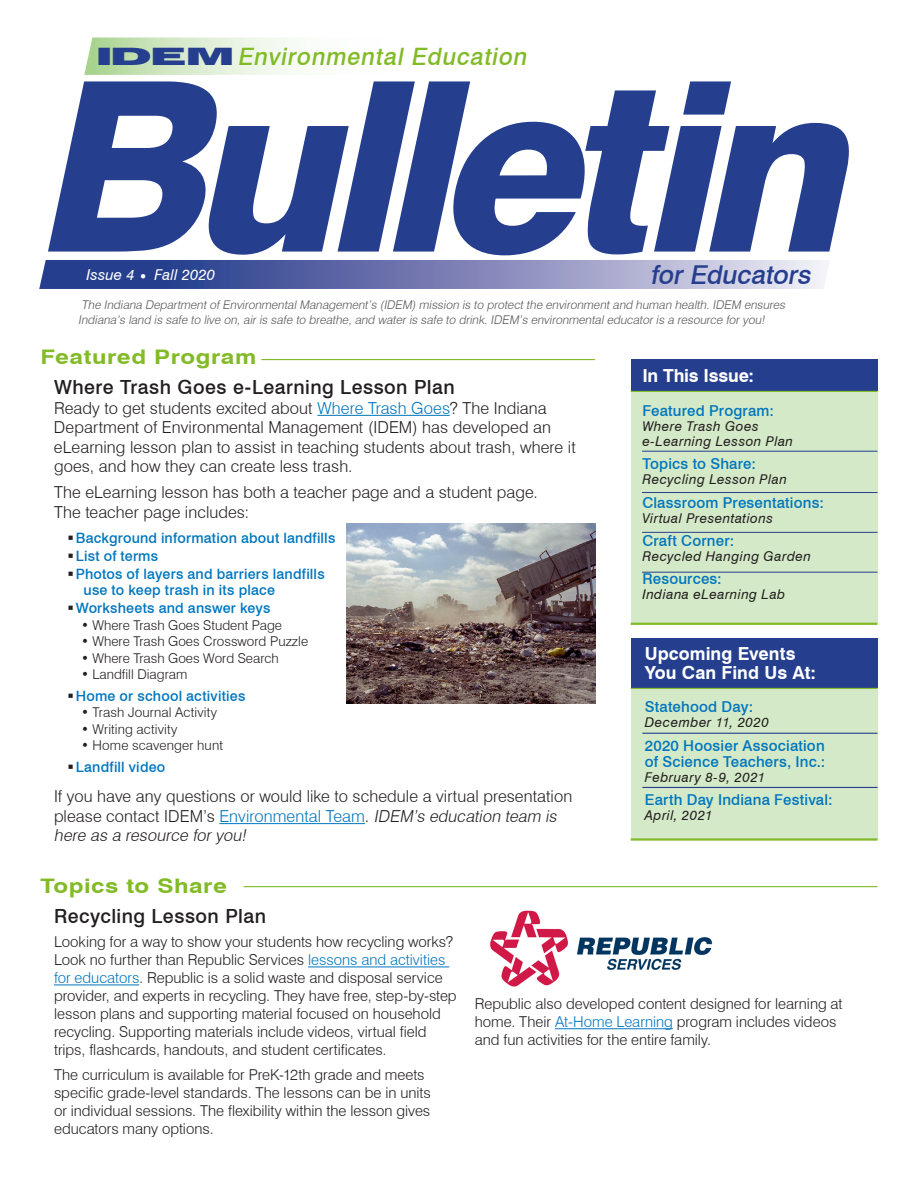
<style>
.page{position:relative;width:918px;height:1188px;background:#fff}
.page>*{position:absolute;margin:0;border:0;box-sizing:border-box;transform-origin:0 0}
.t1{font:italic 800 236.55px "Swiss 721 BT";color:#253f8e}
.t2{font:italic 500 25.95px "Swiss 721 BT";color:#253f8e}
.t3{font:italic 500 24px "Swiss 721 BT";color:#82bb27}
.t4{font:700 20.1px "Swiss 721 BT";letter-spacing:.025em;color:#82bb27;scale:1.2 1}
.t5{font:500 19.5px "Swiss 721 BT";letter-spacing:.025em;color:#231f20}
.t6{font:700 18px/18.8px "Swiss 721 BT";color:#fff}
.t7{font:300 16.5px/19.5px "Swiss 721 BT";letter-spacing:.005em;color:#231f20}
.t8{font:300 15px/18px "Swiss 721 BT";color:#231f20}
.t9{font:500 15px/16.5px "Swiss 721 BT";letter-spacing:.015em;color:#0076be}
.t10{font:italic 15px "Swiss 721 BT";letter-spacing:.005em;color:#fff}
.t11{font:500 14.25px/16.5px "Swiss 721 BT";letter-spacing:.015em;color:#0076be}
.t12{font:italic 13.5px/15px "Swiss 721 BT";letter-spacing:.035em;color:#231f20}
.t13{font:300 13.5px "Swiss 721 BT";color:#231f20}
.t14{font:italic 300 12px/14.4px "Swiss 721 BT";color:#57585a}
.s1{font-weight:900;font-style:normal;font-stretch:expanded;color:#253f8e}
.s2{color:#0076be}
.s3{color:#231f20}
.s4{font-style:italic}
</style>
<div class="page">
<svg style="left:84px;top:38px;width:210px;height:37px;background:#d7eacb"></svg>
<svg style="left:39px;top:260px;width:791px;height:29px;background:#7b84b7"></svg>
<hr style="left:317px;top:415px;width:133px;height:1px;background:#0076be">
<hr style="left:219px;top:823px;width:146px;height:1px;background:#0076be">
<hr style="left:261px;top:359px;width:334px;height:1px;background:#82bb27">
<div style="left:631px;top:677px;width:247px;height:163px;background:#d4e9c7"></div>
<div style="left:631px;top:638px;width:247px;height:50px;background:#253f8e"></div>
<hr style="left:631px;top:838px;width:247px;height:3px;background:#82bb27">
<hr style="left:642px;top:787px;width:236px;height:1px;background:#253f8e">
<hr style="left:642px;top:733px;width:236px;height:1px;background:#253f8e">
<hr style="left:631px;top:688px;width:247px;height:1px;background:#82bb27">
<div style="left:631px;top:373px;width:247px;height:250px;background:#d4e9c7"></div>
<div style="left:631px;top:359px;width:247px;height:32px;background:#253f8e"></div>
<hr style="left:631px;top:391px;width:247px;height:1px;background:#82bb27">
<hr style="left:631px;top:623px;width:247px;height:2px;background:#82bb27">
<hr style="left:642px;top:451px;width:236px;height:1px;background:#253f8e">
<hr style="left:642px;top:492px;width:236px;height:1px;background:#253f8e">
<hr style="left:642px;top:532px;width:236px;height:1px;background:#253f8e">
<hr style="left:642px;top:572px;width:236px;height:1px;background:#253f8e">
<hr style="left:244px;top:886px;width:634px;height:1px;background:#82bb27">
<hr style="left:308px;top:967px;width:141px;height:1px;background:#0076be">
<hr style="left:54px;top:985px;width:85px;height:1px;background:#0076be">
<hr style="left:555px;top:1028px;width:118px;height:1px;background:#0076be">
<img style="left:347px;top:524px;width:248px;height:179px">
<img style="left:490px;top:910px;width:223px;height:77px">
<h3 class="t3" style="left:96px;top:42px;width:437px"><span class="s1">IDE M</span> Environmental Education</h3>
<h1 class="t1" style="left:31px;top:24px;width:873px">B lletin</h1>
<p class="t10" style="left:87px;top:265px;width:130px">Issue 4 • Fall 2020</p>
<h1 class="t1" style="left:188px;top:24px;width:210px">u</h1>
<h2 class="t2" style="left:650px;top:259px;width:167px">for Educators</h2>
<p class="t14" style="left:78px;top:298px;width:711px">The Indiana DepartmentofEnvironmentalManagement’s (IDEM)mission is to protectthe environmentand human health.IDEM ensures<br>Indiana’s land is safe to live on,airis safe to breathe,and wateris safe to drink.IDEM’s environmentaleducatoris a resource foryou!</p>
<p class="t4" style="left:40px;top:345px;width:181px">Featured Program</p>
<p class="t5" style="left:54px;top:375px;width:402px">Where Trash Goes e-Learning Lesson Plan</p>
<p class="t7" style="left:54px;top:398px;width:523px">Ready to get students excited about <span class="s2">Where Trash Goes</span>? The Indiana Department of Environmental Management (IDEM) has developed an eLearning lesson plan to assist in teaching students about trash, where it goes, and how they can create less trash.</p>
<p class="t7" style="left:54px;top:483px;width:485px">The eLearning lesson has both a teacher page and a student page.<br>The teacher page includes:</p>
<p class="t11" style="left:68px;top:529px;width:269px"><span class="s3">▪</span>Background information about landfills</p>
<p class="t11" style="left:68px;top:547px;width:92px"><span class="s3">▪</span>List of terms</p>
<p class="t11" style="left:84px;top:565px;width:243px;text-indent:-16px"><span class="s3">▪</span>Photos of layers and barriers landfills use to keep trash in its place</p>
<p class="t11" style="left:68px;top:600px;width:204px"><span class="s3">▪</span>Worksheets and answer keys</p>
<p class="t13" style="left:81px;top:617px;width:202px">• Where Trash Goes Student Page</p>
<p class="t13" style="left:81px;top:633px;width:229px">• Where Trash Goes Crossword Puzzle</p>
<p class="t13" style="left:81px;top:650px;width:199px">• Where Trash Goes Word Search</p>
<p class="t13" style="left:81px;top:666px;width:108px">• Landfill Diagram</p>
<p class="t11" style="left:68px;top:687px;width:179px"><span class="s3">▪</span>Home or school activities</p>
<p class="t13" style="left:81px;top:704px;width:138px">• Trash Journal Activity</p>
<p class="t13" style="left:81px;top:721px;width:98px">• Writing activity</p>
<p class="t13" style="left:81px;top:737px;width:144px">• Home scavenger hunt</p>
<p class="t11" style="left:68px;top:758px;width:99px"><span class="s3">▪</span>Landfill video</p>
<p class="t7" style="left:54px;top:787px;width:520px">If you have any questions or would like to schedule a virtual presentation please contact IDEM’s <span class="s2">Environmental Team</span>. <span class="s4">IDEM’s education team is here as a resource for you!</span></p>
<p class="t4" style="left:40px;top:873px;width:157px">Topics to Share</p>
<p class="t6" style="left:642px;top:366px;width:113px">In This Issue:</p>
<p class="t9" style="left:642px;top:402px;width:133px">Featured Program:</p>
<p class="t12" style="left:642px;top:418px;width:152px">Where Trash Goes e-Learning Lesson Plan</p>
<p class="t9" style="left:642px;top:456px;width:115px">Topics to Share:</p>
<p class="t12" style="left:642px;top:472px;width:146px">Recycling Lesson Plan</p>
<p class="t9" style="left:642px;top:494px;width:183px">Classroom Presentations:</p>
<p class="t12" style="left:642px;top:510px;width:132px">Virtual Presentations</p>
<p class="t9" style="left:642px;top:532px;width:93px">Craft Corner:</p>
<p class="t12" style="left:642px;top:548px;width:170px">Recycled Hanging Garden</p>
<p class="t9" style="left:642px;top:570px;width:81px">Resources:</p>
<p class="t12" style="left:642px;top:586px;width:144px">Indiana eLearning Lab</p>
<p class="t6" style="left:645px;top:644px;width:173px">Upcoming Events<br>You Can Find Us At:</p>
<p class="t9" style="left:645px;top:699px;width:110px">Statehood Day:</p>
<p class="t12" style="left:645px;top:715px;width:126px">December 11, 2020</p>
<p class="t9" style="left:645px;top:737px;width:182px">2020 Hoosier Association of Science Teachers, Inc.:</p>
<p class="t12" style="left:645px;top:769px;width:122px">February 8-9, 2021</p>
<p class="t9" style="left:645px;top:792px;width:189px">Earth Day Indiana Festival:</p>
<p class="t12" style="left:645px;top:808px;width:69px">April, 2021</p>
<p class="t5" style="left:54px;top:904px;width:214px">Recycling Lesson Plan</p>
<p class="t8" style="left:54px;top:933px;width:404px">Looking for a way to show your students how recycling works?<br>Look no further than Republic Services <span class="s2">lessons and activities for educators</span>. Republic is a solid waste and disposal service provider, and experts in recycling. They have free, step-by-step lesson plans and supporting material focused on household recycling. Supporting materials include videos, virtual field trips, flashcards, handouts, and student certificates.</p>
<p class="t8" style="left:54px;top:1066px;width:378px">The curriculum is available for PreK-12th grade and meets specific grade-level standards. The lessons can be in units or individual sessions. The flexibility within the lesson gives educators many options.</p>
<p class="t8" style="left:475px;top:995px;width:369px">Republic also developed content designed for learning at home. Their <span class="s2">At-Home Learning</span> program includes videos and fun activities for the entire family.</p>
</div>
